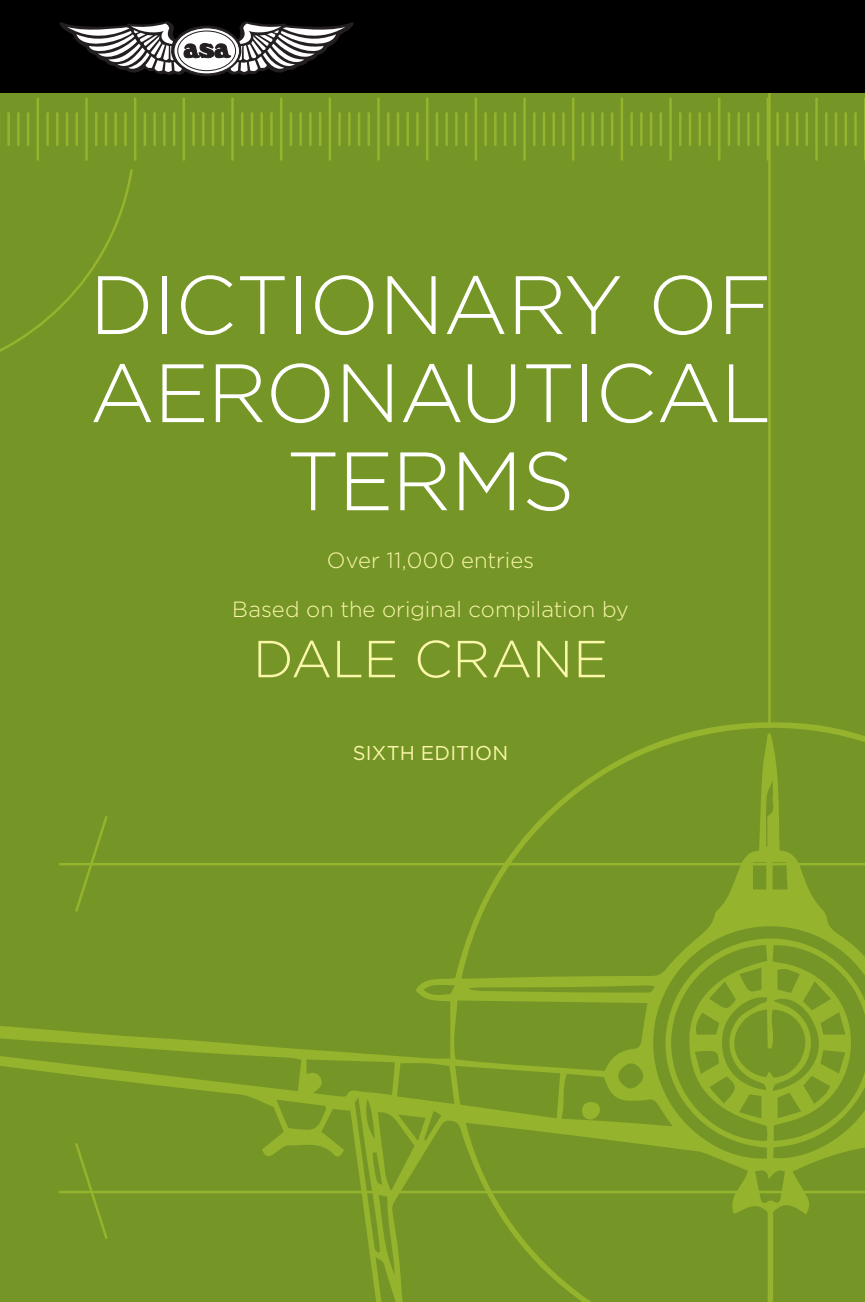
<style>
.page{position:relative;width:865px;height:1302px;background:#fff}
.page>*{position:absolute;margin:0;border:0;box-sizing:border-box;transform-origin:0 0}
.t1{font:300 82.4px/88px "Gotham";letter-spacing:-.015em;color:#fff;text-align:center}
.t2{font:300 52px "Gotham";letter-spacing:-.005em;color:#faf6aa}
.t3{font:300 22px "Gotham";color:#faf6aa}
.t4{font:20px "Gotham";letter-spacing:.005em;color:#faf6aa}
</style>
<div class="page">
<div style="left:0;top:0;width:864px;height:1301px;background:#759626"></div>
<hr style="left:767px;top:0;width:3px;height:724px;background:#95b32d">
<svg style="left:0;top:702px;width:864px;height:599px"></svg>
<svg style="left:581px;top:1101px;width:18px;height:18px"></svg>
<hr style="left:678px;top:112px;width:3px;height:34px;background:#95b32d">
<hr style="left:824px;top:112px;width:3px;height:34px;background:#95b32d">
<hr style="left:532px;top:112px;width:3px;height:34px;background:#95b32d">
<hr style="left:338px;top:112px;width:2px;height:34px;background:#95b32d">
<hr style="left:144px;top:112px;width:2px;height:34px;background:#95b32d">
<hr style="left:387px;top:112px;width:2px;height:34px;background:#95b32d">
<hr style="left:192px;top:112px;width:3px;height:34px;background:#95b32d">
<hr style="left:0;top:112px;width:1px;height:34px;background:#95b32d">
<hr style="left:717px;top:98px;width:3px;height:62px;background:#95b32d">
<hr style="left:863px;top:98px;width:1px;height:62px;background:#95b32d">
<hr style="left:571px;top:98px;width:3px;height:62px;background:#95b32d">
<hr style="left:377px;top:98px;width:2px;height:62px;background:#95b32d">
<hr style="left:182px;top:98px;width:3px;height:62px;background:#95b32d">
<hr style="left:425px;top:98px;width:3px;height:62px;background:#95b32d">
<hr style="left:231px;top:98px;width:3px;height:62px;background:#95b32d">
<hr style="left:37px;top:98px;width:2px;height:62px;background:#95b32d">
<hr style="left:698px;top:112px;width:2px;height:34px;background:#95b32d">
<hr style="left:844px;top:112px;width:2px;height:34px;background:#95b32d">
<hr style="left:552px;top:112px;width:2px;height:34px;background:#95b32d">
<hr style="left:357px;top:112px;width:3px;height:34px;background:#95b32d">
<hr style="left:163px;top:112px;width:2px;height:34px;background:#95b32d">
<hr style="left:406px;top:112px;width:3px;height:34px;background:#95b32d">
<hr style="left:212px;top:112px;width:2px;height:34px;background:#95b32d">
<hr style="left:17px;top:112px;width:3px;height:34px;background:#95b32d">
<hr style="left:737px;top:112px;width:2px;height:34px;background:#95b32d">
<hr style="left:591px;top:112px;width:2px;height:34px;background:#95b32d">
<hr style="left:445px;top:112px;width:2px;height:34px;background:#95b32d">
<hr style="left:250px;top:112px;width:3px;height:34px;background:#95b32d">
<hr style="left:56px;top:112px;width:2px;height:34px;background:#95b32d">
<hr style="left:688px;top:112px;width:3px;height:34px;background:#95b32d">
<hr style="left:834px;top:112px;width:2px;height:34px;background:#95b32d">
<hr style="left:542px;top:112px;width:3px;height:34px;background:#95b32d">
<hr style="left:348px;top:112px;width:2px;height:34px;background:#95b32d">
<hr style="left:153px;top:112px;width:3px;height:34px;background:#95b32d">
<hr style="left:396px;top:112px;width:3px;height:34px;background:#95b32d">
<hr style="left:202px;top:112px;width:2px;height:34px;background:#95b32d">
<hr style="left:7px;top:112px;width:3px;height:34px;background:#95b32d">
<hr style="left:727px;top:112px;width:2px;height:34px;background:#95b32d">
<hr style="left:581px;top:112px;width:3px;height:34px;background:#95b32d">
<hr style="left:435px;top:112px;width:3px;height:34px;background:#95b32d">
<hr style="left:241px;top:112px;width:2px;height:34px;background:#95b32d">
<hr style="left:46px;top:112px;width:3px;height:34px;background:#95b32d">
<hr style="left:707px;top:112px;width:3px;height:34px;background:#95b32d">
<hr style="left:853px;top:112px;width:3px;height:34px;background:#95b32d">
<hr style="left:562px;top:112px;width:2px;height:34px;background:#95b32d">
<hr style="left:367px;top:112px;width:3px;height:34px;background:#95b32d">
<hr style="left:173px;top:112px;width:2px;height:34px;background:#95b32d">
<hr style="left:416px;top:112px;width:2px;height:34px;background:#95b32d">
<hr style="left:221px;top:112px;width:3px;height:34px;background:#95b32d">
<hr style="left:27px;top:112px;width:2px;height:34px;background:#95b32d">
<hr style="left:746px;top:112px;width:3px;height:34px;background:#95b32d">
<hr style="left:601px;top:112px;width:2px;height:34px;background:#95b32d">
<hr style="left:455px;top:112px;width:2px;height:34px;background:#95b32d">
<hr style="left:260px;top:112px;width:3px;height:34px;background:#95b32d">
<hr style="left:66px;top:112px;width:2px;height:34px;background:#95b32d">
<hr style="left:756px;top:112px;width:3px;height:34px;background:#95b32d">
<hr style="left:610px;top:112px;width:3px;height:34px;background:#95b32d">
<hr style="left:464px;top:112px;width:3px;height:34px;background:#95b32d">
<hr style="left:270px;top:112px;width:2px;height:34px;background:#95b32d">
<hr style="left:75px;top:112px;width:3px;height:34px;background:#95b32d">
<hr style="left:795px;top:112px;width:2px;height:34px;background:#95b32d">
<hr style="left:649px;top:112px;width:3px;height:34px;background:#95b32d">
<hr style="left:503px;top:112px;width:3px;height:34px;background:#95b32d">
<hr style="left:309px;top:112px;width:2px;height:34px;background:#95b32d">
<hr style="left:114px;top:112px;width:3px;height:34px;background:#95b32d">
<hr style="left:776px;top:112px;width:2px;height:34px;background:#95b32d">
<hr style="left:630px;top:112px;width:2px;height:34px;background:#95b32d">
<hr style="left:484px;top:112px;width:2px;height:34px;background:#95b32d">
<hr style="left:289px;top:112px;width:3px;height:34px;background:#95b32d">
<hr style="left:95px;top:112px;width:2px;height:34px;background:#95b32d">
<hr style="left:814px;top:98px;width:3px;height:62px;background:#95b32d">
<hr style="left:669px;top:98px;width:2px;height:62px;background:#95b32d">
<hr style="left:523px;top:98px;width:2px;height:62px;background:#95b32d">
<hr style="left:328px;top:98px;width:3px;height:62px;background:#95b32d">
<hr style="left:134px;top:98px;width:2px;height:62px;background:#95b32d">
<hr style="left:766px;top:98px;width:2px;height:62px;background:#95b32d">
<hr style="left:620px;top:98px;width:2px;height:62px;background:#95b32d">
<hr style="left:474px;top:98px;width:3px;height:62px;background:#95b32d">
<hr style="left:280px;top:98px;width:2px;height:62px;background:#95b32d">
<hr style="left:85px;top:98px;width:3px;height:62px;background:#95b32d">
<hr style="left:805px;top:112px;width:2px;height:34px;background:#95b32d">
<hr style="left:659px;top:112px;width:2px;height:34px;background:#95b32d">
<hr style="left:513px;top:112px;width:3px;height:34px;background:#95b32d">
<hr style="left:319px;top:112px;width:2px;height:34px;background:#95b32d">
<hr style="left:124px;top:112px;width:3px;height:34px;background:#95b32d">
<hr style="left:785px;top:112px;width:3px;height:34px;background:#95b32d">
<hr style="left:639px;top:112px;width:3px;height:34px;background:#95b32d">
<hr style="left:494px;top:112px;width:2px;height:34px;background:#95b32d">
<hr style="left:299px;top:112px;width:3px;height:34px;background:#95b32d">
<hr style="left:105px;top:112px;width:2px;height:34px;background:#95b32d">
<svg style="left:0;top:169px;width:133px;height:183px"></svg>
<div style="left:0;top:0;width:864px;height:92px;background:#000"></div>
<svg style="left:59px;top:21px;width:295px;height:55px"></svg>
<svg style="left:861px;top:1297px;width:4px;height:5px"></svg>
<h1 class="t1" style="left:89px;top:258px;width:683px">DICTIONARY OF<br>AERONAUTICAL<br>TERMS</h1>
<p class="t3" style="left:327px;top:546px;width:208px">Over 11,000 entries</p>
<p class="t3" style="left:232px;top:595px;width:398px">Based on the original compilation by</p>
<h2 class="t2" style="left:253px;top:626px;width:356px">DALE CRANE</h2>
<p class="t4" style="left:352px;top:740px;width:157px">SIXTH EDITION</p>
</div>
